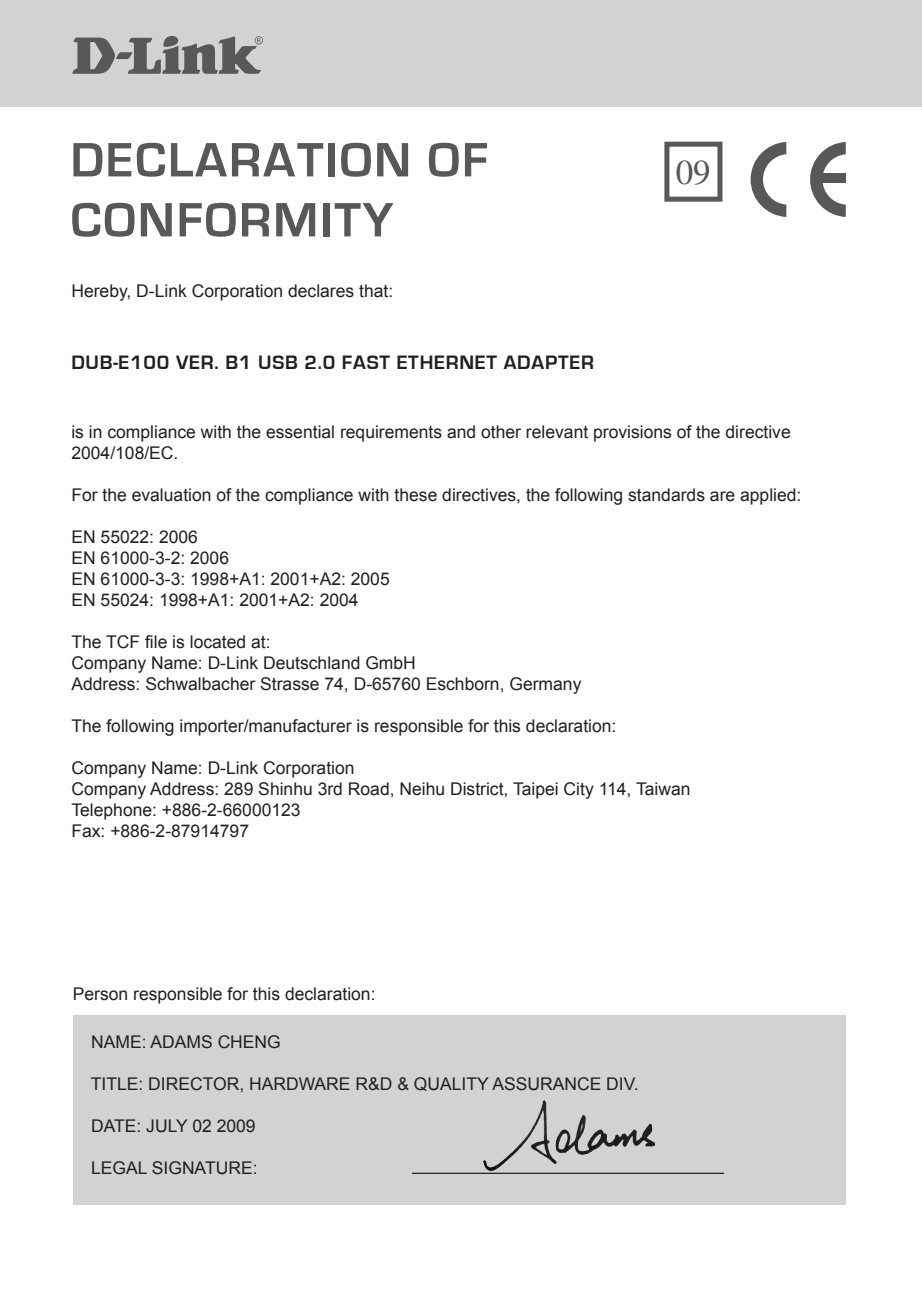
<style>
.page{position:relative;width:922px;height:1297px;background:#fff}
.page>*{position:absolute;margin:0;border:0;box-sizing:border-box;transform-origin:0 0}
.t1{font:700 50px "Eurostile";letter-spacing:.04em;color:#57585a}
.t2{font:35px "Times";color:#57585a}
.t3{font:700 20px "Eurostile";letter-spacing:.04em;color:#231f20}
.t4{font:17.5px/21px "Arial";color:#231f20}
</style>
<div class="page">
<div style="left:1px;top:0;width:920px;height:107px;background:#d1d2d4"></div>
<div style="left:664px;top:142px;width:58px;height:60px;border:5px solid #57585a"></div>
<div style="left:74px;top:1015px;width:771px;height:189px;background:#d1d2d4"></div>
<hr style="left:412px;top:1173px;width:311px;height:1px;background:#231f20">
<img style="left:483px;top:1101px;width:171px;height:70px">
<svg style="left:72px;top:36px;width:191px;height:38px"></svg>
<svg style="left:750px;top:142px;width:36px;height:75px"></svg>
<svg style="left:810px;top:142px;width:35px;height:75px"></svg>
<div style="left:819px;top:174px;width:26px;height:9px;background:#57585a"></div>
<h1 class="t1" style="left:70px;top:133px;width:419px">DECLARATION OF</h1>
<h1 class="t1" style="left:70px;top:193px;width:324px">CONFORMITY</h1>
<p class="t4" style="left:71px;top:280px;width:323px">Hereby, D-Link Corporation declares that:</p>
<p class="t3" style="left:71px;top:351px;width:524px">DUB-E100 VER. B1 USB 2.0 FAST ETHERNET ADAPTER</p>
<h2 class="t2" style="left:675px;top:152px;width:36px">09</h2>
<p class="t4" style="left:71px;top:421px;width:720px">is in compliance with the essential requirements and other relevant provisions of the directive<br>2004/108/EC.</p>
<p class="t4" style="left:71px;top:484px;width:731px">For the evaluation of the compliance with these directives, the following standards are applied:</p>
<p class="t4" style="left:71px;top:526px;width:320px">EN 55022: 2006<br>EN 61000-3-2: 2006<br>EN 61000-3-3: 1998+A1: 2001+A2: 2005<br>EN 55024: 1998+A1: 2001+A2: 2004</p>
<p class="t4" style="left:71px;top:631px;width:511px">The TCF file is located at:<br>Company Name: D-Link Deutschland GmbH<br>Address: Schwalbacher Strasse 74, D-65760 Eschborn, Germany</p>
<p class="t4" style="left:71px;top:715px;width:546px">The following importer/manufacturer is responsible for this declaration:</p>
<p class="t4" style="left:71px;top:757px;width:620px">Company Name: D-Link Corporation<br>Company Address: 289 Shinhu 3rd Road, Neihu District, Taipei City 114, Taiwan Telephone: +886-2-66000123<br>Fax: +886-2-87914797</p>
<p class="t4" style="left:73px;top:983px;width:304px">Person responsible for this declaration:</p>
<p class="t4" style="left:91px;top:1031px;width:191px">NAME: ADAMS CHENG</p>
<p class="t4" style="left:91px;top:1073px;width:549px">TITLE: DIRECTOR, HARDWARE R&amp;D &amp; QUALITY ASSURANCE DIV.</p>
<p class="t4" style="left:91px;top:1115px;width:166px">DATE: JULY 02 2009</p>
<p class="t4" style="left:91px;top:1157px;width:168px">LEGAL SIGNATURE:</p>
</div>
